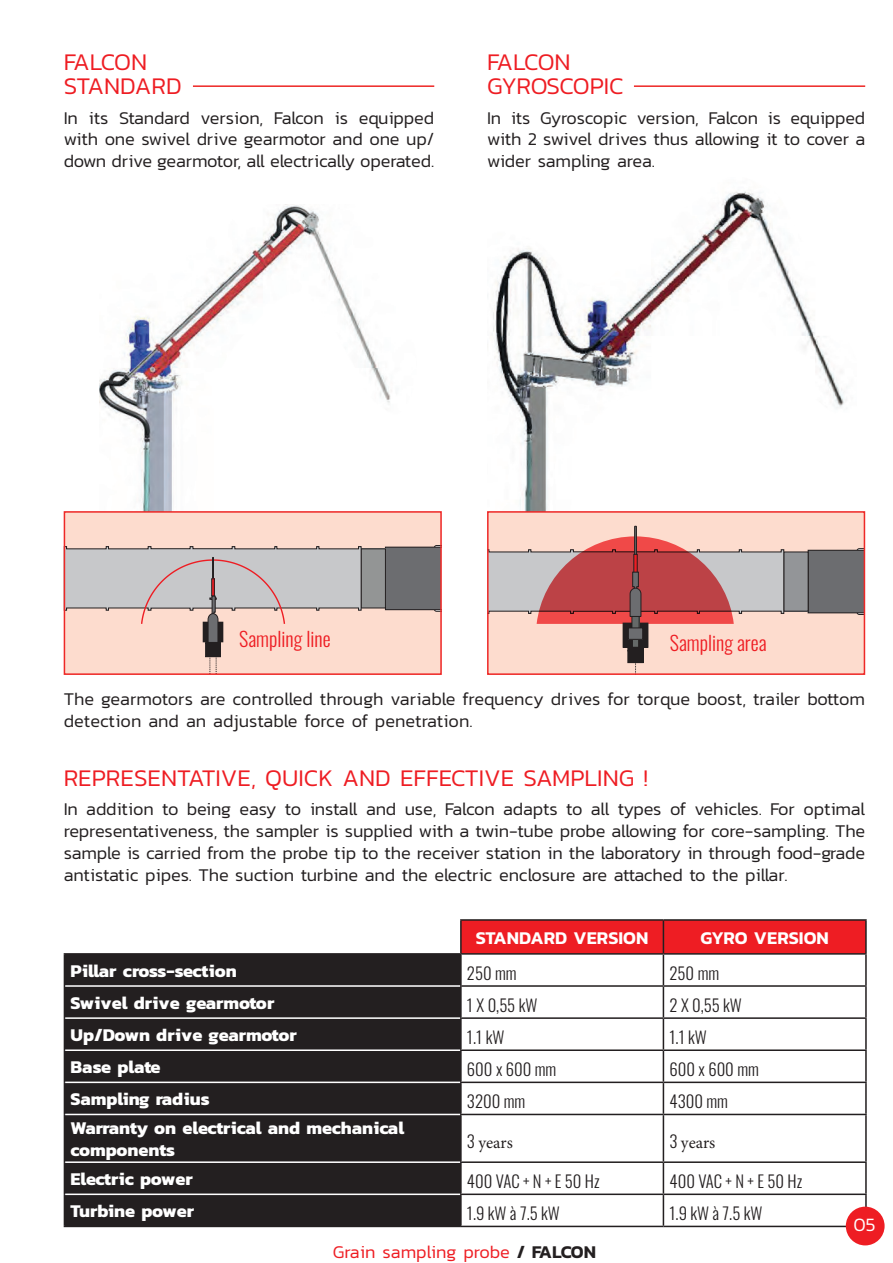
<style>
.page{position:relative;width:893px;height:1263px;background:#fff}
.page>*{position:absolute;margin:0;border:0;box-sizing:border-box;transform-origin:0 0}
.t1{font:300 24.3px/24.3px "Kanit";color:#ee1d23}
.t2{font:300 24.3px/24.3px "Kanit";letter-spacing:-.025em;color:#ee1d23}
.t3{font:300 19.95px "Oswald";color:#ee1d23}
.t4{font:300 19.2px "Kanit";color:#fff}
.t5{font:300 18.3px/21.9px "Kanit";letter-spacing:-.01em;color:#231f20;text-align:justify}
.t6{font:700 18.3px/21.9px "Kanit";color:#fff}
.t7{font:600 18.3px "Kanit";color:#fff}
.t8{font:300 18.3px "Kanit";color:#ee1d23}
.t9{font:300 16.65px "Oswald";color:#231f20}
.t10{font:16.65px "Minion Pro";color:#231f20}
.s1{font-family:"Oswald";font-weight:300}
.s2{font-weight:600;color:#231f20}
</style>
<div class="page">
<img style="left:99px;top:204px;width:292px;height:307px">
<img style="left:492px;top:191px;width:352px;height:320px">
<hr style="left:634px;top:85px;width:231px;height:2px;background:#ee2927">
<div style="left:64px;top:512px;width:377px;height:162px;background:#fddcce"></div>
<svg style="left:385px;top:545px;width:54px;height:67px"></svg>
<div style="left:361px;top:549px;width:24px;height:59px;background:#939595"></div>
<div style="left:361px;top:548px;width:25px;height:60px;border:1px solid #231f20"></div>
<div style="left:206px;top:643px;width:14px;height:14px;background:#231f20"></div>
<div style="left:205px;top:643px;width:16px;height:14px;border:1px solid #231f20"></div>
<svg style="left:67px;top:546px;width:295px;height:97px"></svg>
<svg style="left:209px;top:655px;width:8px;height:17px"></svg>
<div style="left:64px;top:511px;width:378px;height:164px;border:2px solid #ee2927"></div>
<div style="left:488px;top:512px;width:376px;height:162px;background:#fddcce"></div>
<svg style="left:808px;top:548px;width:54px;height:67px"></svg>
<div style="left:784px;top:552px;width:24px;height:59px;background:#939598"></div>
<div style="left:783px;top:552px;width:25px;height:59px;border:1px solid #231f20"></div>
<div style="left:623px;top:623px;width:25px;height:24px;background:#231f20"></div>
<div style="left:634px;top:526px;width:3px;height:31px;border:1px solid #231f20"></div>
<div style="left:632px;top:615px;width:7px;height:17px;background:#656968"></div>
<div style="left:632px;top:615px;width:7px;height:17px;border:1px solid #231f20"></div>
<div style="left:632px;top:639px;width:7px;height:13px;background:#656968"></div>
<div style="left:632px;top:638px;width:7px;height:14px;border:1px solid #231f20"></div>
<div style="left:628px;top:628px;width:15px;height:11px;background:#6c6d70"></div>
<div style="left:628px;top:627px;width:15px;height:13px;border:1px solid #231f20"></div>
<div style="left:627px;top:647px;width:16px;height:4px;border:1px solid #231f20"></div>
<div style="left:628px;top:650px;width:15px;height:13px;background:#231f20"></div>
<div style="left:627px;top:650px;width:16px;height:13px;border:1px solid #231f20"></div>
<svg style="left:490px;top:536px;width:294px;height:88px"></svg>
<div style="left:487px;top:511px;width:378px;height:164px;border:2px solid #ee2927"></div>
<hr style="left:193px;top:85px;width:241px;height:2px;background:#ee2927">
<div style="left:462px;top:921px;width:403px;height:32px;background:#ee1d23"></div>
<div style="left:65px;top:955px;width:395px;height:271px;background:#231f20"></div>
<hr style="left:460px;top:919px;width:203px;height:2px;background:#231f20">
<hr style="left:663px;top:919px;width:204px;height:2px;background:#231f20">
<hr style="left:663px;top:921px;width:1px;height:32px;background:#231f20">
<hr style="left:865px;top:921px;width:2px;height:32px;background:#231f20">
<hr style="left:461px;top:953px;width:202px;height:2px;background:#231f20">
<hr style="left:663px;top:953px;width:204px;height:2px;background:#231f20">
<hr style="left:663px;top:955px;width:1px;height:30px;background:#231f20">
<hr style="left:865px;top:955px;width:2px;height:30px;background:#231f20">
<hr style="left:460px;top:985px;width:203px;height:2px;background:#231f20">
<hr style="left:663px;top:985px;width:204px;height:2px;background:#231f20">
<hr style="left:663px;top:987px;width:1px;height:30px;background:#231f20">
<hr style="left:865px;top:987px;width:2px;height:30px;background:#231f20">
<hr style="left:460px;top:1017px;width:203px;height:2px;background:#231f20">
<hr style="left:663px;top:1017px;width:204px;height:2px;background:#231f20">
<hr style="left:663px;top:1019px;width:1px;height:30px;background:#231f20">
<hr style="left:865px;top:1019px;width:2px;height:30px;background:#231f20">
<hr style="left:460px;top:1049px;width:203px;height:2px;background:#231f20">
<hr style="left:663px;top:1049px;width:204px;height:2px;background:#231f20">
<hr style="left:663px;top:1051px;width:1px;height:30px;background:#231f20">
<hr style="left:865px;top:1051px;width:2px;height:30px;background:#231f20">
<hr style="left:460px;top:1081px;width:203px;height:2px;background:#231f20">
<hr style="left:663px;top:1081px;width:204px;height:2px;background:#231f20">
<hr style="left:663px;top:1083px;width:1px;height:31px;background:#231f20">
<hr style="left:865px;top:1083px;width:2px;height:31px;background:#231f20">
<hr style="left:460px;top:1114px;width:203px;height:1px;background:#231f20">
<hr style="left:663px;top:1114px;width:204px;height:1px;background:#231f20">
<hr style="left:663px;top:1115px;width:1px;height:46px;background:#231f20">
<hr style="left:865px;top:1115px;width:2px;height:46px;background:#231f20">
<hr style="left:460px;top:1161px;width:203px;height:2px;background:#231f20">
<hr style="left:663px;top:1161px;width:204px;height:2px;background:#231f20">
<hr style="left:663px;top:1163px;width:1px;height:30px;background:#231f20">
<hr style="left:865px;top:1163px;width:2px;height:30px;background:#231f20">
<hr style="left:460px;top:1193px;width:203px;height:2px;background:#231f20">
<hr style="left:663px;top:1193px;width:204px;height:2px;background:#231f20">
<hr style="left:663px;top:1195px;width:1px;height:31px;background:#231f20">
<hr style="left:865px;top:1195px;width:2px;height:31px;background:#231f20">
<hr style="left:461px;top:1226px;width:202px;height:1px;background:#231f20">
<hr style="left:663px;top:1226px;width:204px;height:1px;background:#231f20">
<hr style="left:460px;top:921px;width:2px;height:32px;background:#231f20">
<hr style="left:64px;top:953px;width:397px;height:2px;background:#231f20">
<hr style="left:64px;top:955px;width:1px;height:31px;background:#231f20">
<hr style="left:460px;top:955px;width:2px;height:30px;background:#231f20">
<hr style="left:64px;top:986px;width:1px;height:32px;background:#231f20">
<hr style="left:460px;top:987px;width:2px;height:30px;background:#231f20">
<hr style="left:64px;top:1018px;width:1px;height:32px;background:#231f20">
<hr style="left:460px;top:1019px;width:2px;height:30px;background:#231f20">
<hr style="left:64px;top:1050px;width:1px;height:32px;background:#231f20">
<hr style="left:460px;top:1051px;width:2px;height:30px;background:#231f20">
<hr style="left:64px;top:1082px;width:1px;height:32px;background:#231f20">
<hr style="left:460px;top:1083px;width:2px;height:31px;background:#231f20">
<hr style="left:64px;top:1114px;width:1px;height:48px;background:#231f20">
<hr style="left:460px;top:1115px;width:2px;height:46px;background:#231f20">
<hr style="left:64px;top:1162px;width:1px;height:32px;background:#231f20">
<hr style="left:460px;top:1163px;width:2px;height:30px;background:#231f20">
<hr style="left:64px;top:1194px;width:1px;height:32px;background:#231f20">
<hr style="left:460px;top:1195px;width:2px;height:31px;background:#231f20">
<hr style="left:64px;top:1226px;width:397px;height:1px;background:#231f20">
<hr style="left:65px;top:985px;width:395px;height:2px;background:#fff">
<hr style="left:65px;top:1017px;width:395px;height:2px;background:#fff">
<hr style="left:65px;top:1049px;width:395px;height:2px;background:#fff">
<hr style="left:65px;top:1081px;width:395px;height:2px;background:#fff">
<hr style="left:65px;top:1114px;width:395px;height:1px;background:#fff">
<hr style="left:65px;top:1161px;width:395px;height:2px;background:#fff">
<hr style="left:65px;top:1193px;width:395px;height:2px;background:#fff">
<div style="left:846px;top:1207px;width:39px;height:38px;background:#ee1d23;border-radius:50%"></div>
<h1 class="t1" style="left:64px;top:49px;width:119px">FALCON<br>STANDARD</h1>
<h1 class="t2" style="left:487px;top:49px;width:138px">FALCON<br>GYROSCOPIC</h1>
<p class="t5" style="left:64px;top:106px;width:372px">In its Standard version, Falcon is equipped with one swivel drive gearmotor and one up/ down drive gearmotor, all electrically operated.</p>
<p class="t5" style="left:487px;top:106px;width:380px">In its Gyroscopic version, Falcon is equipped with 2 swivel drives thus allowing it to cover a wider sampling area.</p>
<p class="t3" style="left:239px;top:621px;width:93px">Sampling line</p>
<p class="t3" style="left:670px;top:625px;width:98px">Sampling area</p>
<p class="t5" style="left:64px;top:688px;width:803px">The gearmotors are controlled through variable frequency drives for torque boost, trailer bottom detection and an adjustable force of penetration.</p>
<h1 class="t1" style="left:64px;top:765px;width:586px">REPRESENTATIVE, QUICK AND EFFECTIVE SAMPLING !</h1>
<p class="t5" style="left:64px;top:798px;width:803px">In addition to being easy to install and use, Falcon adapts to all types of vehicles. For optimal representativeness, the sampler is supplied with a twin-tube probe allowing for core-sampling. The sample is carried from the probe tip to the receiver station in the laboratory in through food-grade antistatic pipes. The suction turbine and the electric enclosure are attached to the pillar.</p>
<p class="t7" style="left:476px;top:924px;width:174px">STANDARD VERSION</p>
<p class="t7" style="left:701px;top:924px;width:130px">GYRO VERSION</p>
<p class="t6" style="left:71px;top:959px;width:168px">Pillar cross-section</p>
<p class="t9" style="left:467px;top:958px;width:51px">250 mm</p>
<p class="t9" style="left:669px;top:958px;width:51px">250 mm</p>
<p class="t6" style="left:71px;top:991px;width:205px">Swivel drive gearmotor</p>
<p class="t9" style="left:467px;top:990px;width:72px">1 X 0,55 kW</p>
<p class="t9" style="left:669px;top:990px;width:74px">2 X 0,55 kW</p>
<p class="t6" style="left:71px;top:1023px;width:228px">Up/Down drive gearmotor</p>
<p class="t9" style="left:467px;top:1022px;width:39px">1.1 kW</p>
<p class="t9" style="left:669px;top:1022px;width:39px">1.1 kW</p>
<p class="t6" style="left:71px;top:1055px;width:92px">Base plate</p>
<p class="t9" style="left:467px;top:1055px;width:91px">600 x 600 mm</p>
<p class="t9" style="left:669px;top:1055px;width:91px">600 x 600 mm</p>
<p class="t6" style="left:71px;top:1087px;width:141px">Sampling radius</p>
<p class="t9" style="left:467px;top:1087px;width:60px">3200 mm</p>
<p class="t9" style="left:669px;top:1087px;width:60px">4300 mm</p>
<p class="t6" style="left:71px;top:1116px;width:335px">Warranty on electrical and mechanical components</p>
<p class="t10" style="left:467px;top:1132px;width:47px"><span class="s1">3</span> years</p>
<p class="t10" style="left:669px;top:1132px;width:47px"><span class="s1">3</span> years</p>
<p class="t6" style="left:71px;top:1167px;width:124px">Electric power</p>
<p class="t9" style="left:467px;top:1167px;width:134px">400 VAC + N + E 50 Hz</p>
<p class="t9" style="left:669px;top:1167px;width:134px">400 VAC + N + E 50 Hz</p>
<p class="t6" style="left:71px;top:1199px;width:125px">Turbine power</p>
<p class="t9" style="left:467px;top:1199px;width:94px">1.9 kW à 7.5 kW</p>
<p class="t9" style="left:669px;top:1199px;width:94px">1.9 kW à 7.5 kW</p>
<p class="t8" style="left:333px;top:1239px;width:265px">Grain sampling probe <span class="s2">/ FALCON</span></p>
<p class="t4" style="left:853px;top:1211px;width:24px">05</p>
</div>
